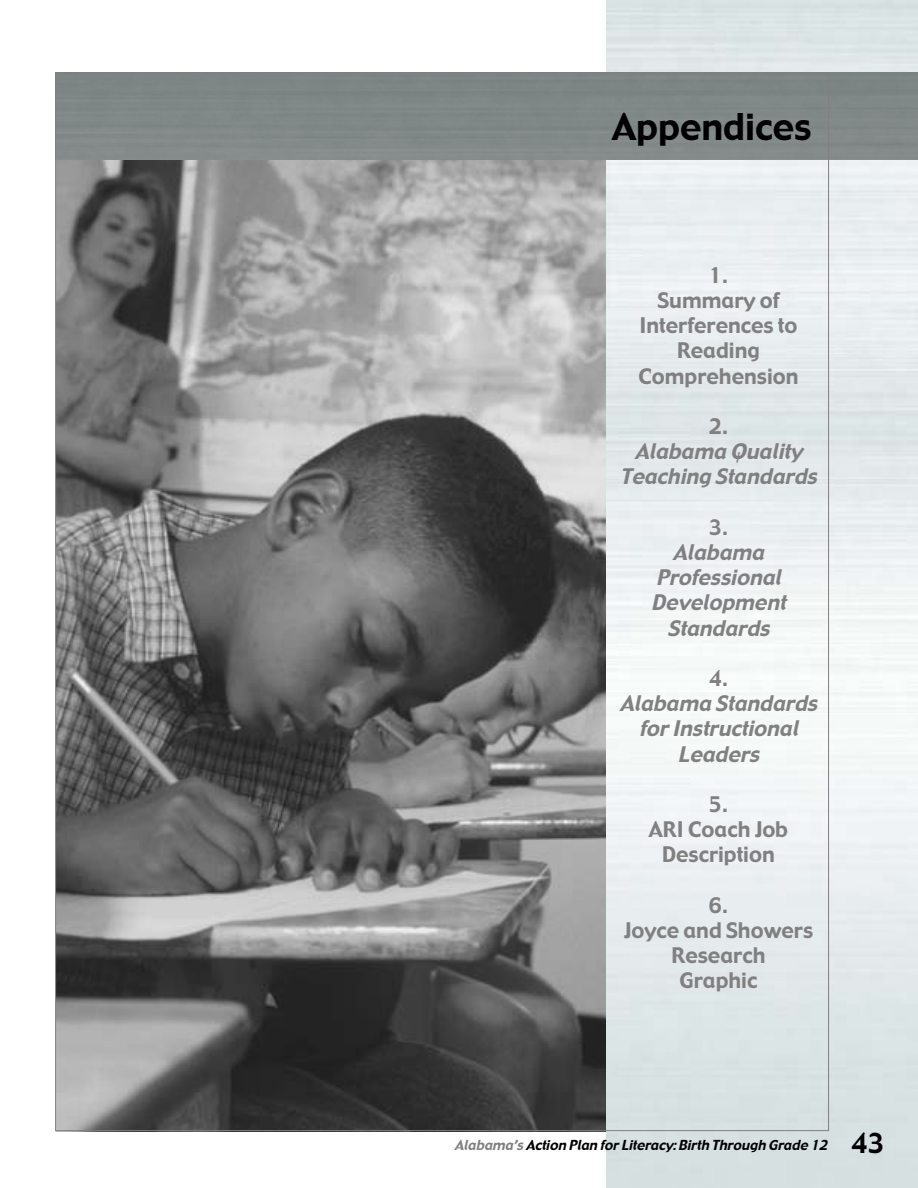
<style>
.page{position:relative;width:918px;height:1188px;background:#fff}
.page>*{position:absolute;margin:0;border:0;box-sizing:border-box;transform-origin:0 0}
.t1{font:36px "Gadget";color:#000}
.t2{font:italic 21px/25.2px "Gadget";color:#808080;text-align:center}
.t3{font:21px/25.2px "Gadget";color:#808080;text-align:center}
.t4{font:italic 13.5px "Gadget";color:#000}
.s1{color:#808080}
.s2{font-style:normal;font-size:27px}
</style>
<div class="page">
<img style="left:56px;top:160px;width:550px;height:972px">
<div style="left:57px;top:72px;width:861px;height:88px;background:#808787"></div>
<h1 class="t1" style="left:612px;top:113px;width:201px">Appendices</h1>
<p class="t3" style="left:638px;top:264px;width:162px">1.<br>Summary of<br>Interferences to<br>Reading<br>Comprehension</p>
<p class="t3" style="left:709px;top:415px;width:21px">2.</p>
<p class="t2" style="left:620px;top:440px;width:202px">Alabama Quality<br>Teaching Standards</p>
<p class="t3" style="left:709px;top:516px;width:21px">3.</p>
<p class="t2" style="left:651px;top:541px;width:140px">Alabama<br>Professional<br>Development<br>Standards</p>
<p class="t3" style="left:709px;top:667px;width:21px">4.</p>
<p class="t2" style="left:620px;top:692px;width:203px">Alabama Standards for Instructional<br>Leaders</p>
<p class="t3" style="left:649px;top:793px;width:141px">5.<br>ARI Coach Job<br>Description</p>
<p class="t3" style="left:624px;top:894px;width:191px">6.<br>Joyce and Showers<br>Research<br>Graphic</p>
<p class="t4" style="left:455px;top:1139px;width:431px"><span class="s1">Alabama’s</span> Action Plan for Literacy:Birth Through Grade 12 <span class="s2">4 3</span></p>
</div>
